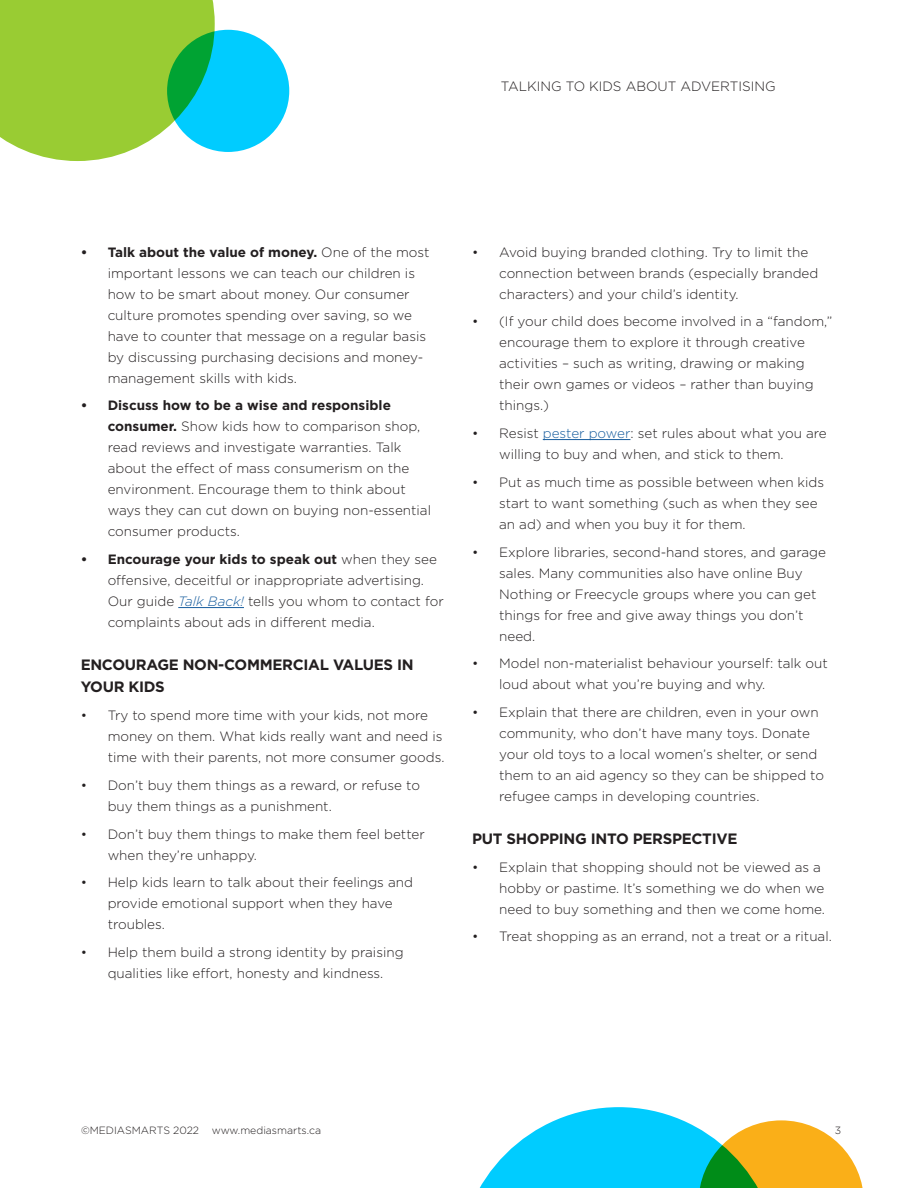
<style>
.page{position:relative;width:918px;height:1188px;background:#fff}
.page>*{position:absolute;margin:0;border:0;box-sizing:border-box;transform-origin:0 0}
.t1{font:700 15px/22.5px "Gotham";letter-spacing:-.02em;color:#231f20}
.t2{font:300 13.5px/21px "Gotham";color:#231f20}
.t3{font:300 10.5px "Gotham";color:#231f20}
.s1{font-weight:700}
.s2{font-style:italic;color:#175d9e}
.s3{color:#175d9e}
</style>
<div class="page">
<svg style="left:0;top:0;width:215px;height:161px"></svg>
<svg style="left:167px;top:30px;width:122px;height:122px;fill:#0cf"></svg>
<svg style="left:479px;top:1107px;width:384px;height:81px"></svg>
<hr style="left:178px;top:607px;width:66px;height:1px;background:#175d9e">
<hr style="left:543px;top:439px;width:87px;height:1px;background:#175d9e">
<p class="t2" style="left:501px;top:75px;width:277px">TALKING TO KIDS ABOUT ADVERTISING</p>
<p class="t2" style="left:108px;top:241px;width:323px;text-indent:-27px"><span class="s1">• Talk about the value of money.</span> One of the most important lessons we can teach our children is how to be smart about money. Our consumer culture promotes spending over saving, so we have to counter that message on a regular basis by discussing purchasing decisions and money&shy;management skills with kids.</p>
<p class="t2" style="left:108px;top:395px;width:325px;text-indent:-27px"><span class="s1">• Discuss how to be a wise and responsible consumer.</span> Show kids how to comparison shop, read reviews and investigate warranties. Talk about the effect of mass consumerism on the environment. Encourage them to think about ways they can cut down on buying non-essential consumer products.</p>
<p class="t2" style="left:108px;top:549px;width:338px;text-indent:-27px"><span class="s1">• Encourage your kids to speak out</span> when they see offensive, deceitful or inappropriate advertising.<br>Our guide <span class="s2">Talk Back!</span> tells you whom to contact for complaints about ads in different media.</p>
<p class="t1" style="left:81px;top:653px;width:334px">ENCOURAGE NON-COMMERCIAL VALUES IN<br>YOUR KIDS</p>
<p class="t2" style="left:108px;top:705px;width:338px;text-indent:-27px">• Try to spend more time with your kids, not more money on them. What kids really want and need is time with their parents, not more consumer goods.</p>
<p class="t2" style="left:108px;top:774px;width:314px;text-indent:-27px">• Don’t buy them things as a reward, or refuse to buy them things as a punishment.</p>
<p class="t2" style="left:108px;top:823px;width:319px;text-indent:-27px">• Don’t buy them things to make them feel better when they’re unhappy.</p>
<p class="t2" style="left:108px;top:872px;width:307px;text-indent:-27px">• Help kids learn to talk about their feelings and provide emotional support when they have troubles.</p>
<p class="t2" style="left:81px;top:942px;width:324px;text-align:center">• Help them build a strong identity by praising qualities like effort, honesty and kindness.</p>
<p class="t2" style="left:499px;top:241px;width:321px;text-indent:-27px">• Avoid buying branded clothing. Try to limit the connection between brands (especially branded characters) and your child’s identity.</p>
<p class="t2" style="left:499px;top:311px;width:335px;text-indent:-27px">• (If your child does become involved in a “fandom,” encourage them to explore it through creative activities – such as writing, drawing or making their own games or videos – rather than buying things.)</p>
<p class="t2" style="left:499px;top:423px;width:329px;text-indent:-27px">• Resist <span class="s3">pester power</span>: set rules about what you are willing to buy and when, and stick to them.</p>
<p class="t2" style="left:499px;top:471px;width:327px;text-indent:-27px">• Put as much time as possible between when kids start to want something (such as when they see an ad) and when you buy it for them.</p>
<p class="t2" style="left:499px;top:541px;width:328px;text-indent:-27px">• Explore libraries, second-hand stores, and garage sales. Many communities also have online Buy Nothing or Freecycle groups where you can get things for free and give away things you don’t need.</p>
<p class="t2" style="left:499px;top:653px;width:330px;text-indent:-27px">• Model non-materialist behaviour yourself: talk out loud about what you’re buying and why.</p>
<p class="t2" style="left:499px;top:702px;width:326px;text-indent:-27px">• Explain that there are children, even in your own community, who don’t have many toys. Donate your old toys to a local women’s shelter, or send them to an aid agency so they can be shipped to refugee camps in developing countries.</p>
<p class="t1" style="left:472px;top:827px;width:267px">PUT SHOPPING INTO PERSPECTIVE</p>
<p class="t2" style="left:499px;top:856px;width:327px;text-indent:-27px">• Explain that shopping should not be viewed as a hobby or pastime. It’s something we do when we need to buy something and then we come home.</p>
<p class="t2" style="left:472px;top:926px;width:361px">• Treat shopping as an errand, not a treat or a ritual.</p>
<p class="t3" style="left:81px;top:1123px;width:242px">©MEDIASMARTS 2022 www.mediasmarts.ca</p>
<p class="t3" style="left:835px;top:1123px;width:8px">3</p>
</div>
